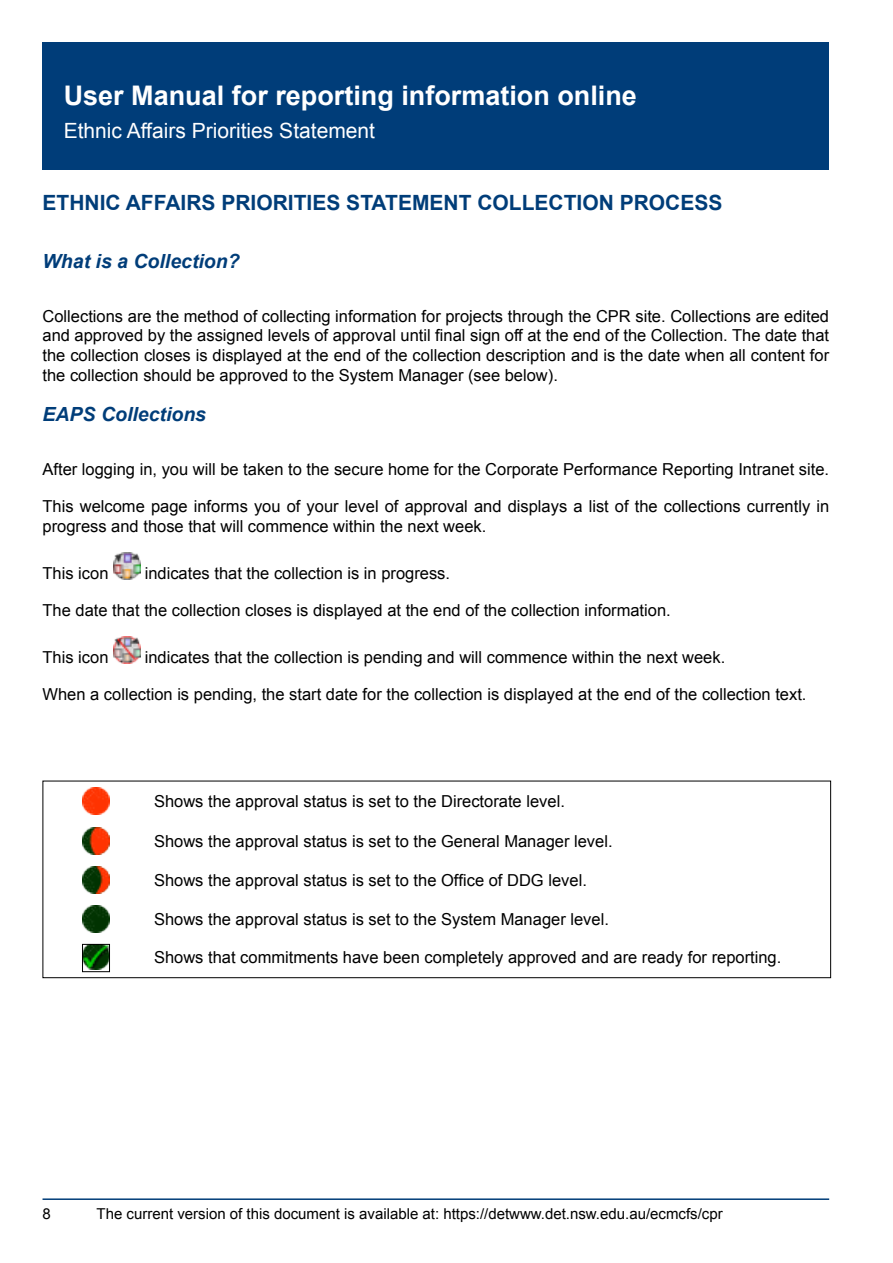
<style>
.page{position:relative;width:893px;height:1263px;background:#fff}
.page>*{position:absolute;margin:0;border:0;box-sizing:border-box;transform-origin:0 0}
.t1{font:700 27px "Arial";color:#fff}
.t2{font:700 21px "Arial";color:#003d79}
.t3{font:21px "Arial";color:#fff}
.t4{font:italic 700 19.5px "Arial";color:#003d79}
.t5{font:16.5px/19.8px "Arial";color:#000;text-align:justify}
.t6{font:15px "Arial";color:#000}
</style>
<div class="page">
<div style="left:43px;top:43px;width:786px;height:127px;background:#003d79"></div>
<hr style="left:43px;top:1198px;width:786px;height:2px;background:#003d79">
<img style="left:113px;top:552px;width:27px;height:27px">
<img style="left:113px;top:636px;width:27px;height:27px">
<img style="left:82px;top:788px;width:27px;height:27px">
<img style="left:82px;top:827px;width:27px;height:27px">
<img style="left:82px;top:866px;width:27px;height:27px">
<img style="left:82px;top:905px;width:27px;height:27px">
<div style="left:43px;top:781px;width:788px;height:197px;border:1px solid #000"></div>
<img style="left:84px;top:946px;width:24px;height:24px">
<div style="left:82px;top:944px;width:28px;height:28px;border:1px solid #000"></div>
<h1 class="t1" style="left:64px;top:77px;width:575px">User Manual for reporting information online</h1>
<p class="t3" style="left:64px;top:117px;width:313px">Ethnic Affairs Priorities Statement</p>
<p class="t2" style="left:43px;top:189px;width:402px">ETHNIC AFFAIRS PRIORITIES STATEMENT</p>
<p class="t2" style="left:477px;top:189px;width:247px">Collection process</p>
<p class="t4" style="left:43px;top:248px;width:199px">What is a Collection?</p>
<p class="t5" style="left:43px;top:306px;width:788px">Collections are the method of collecting information for projects through the CPR site. Collections are edited and approved by the assigned levels of approval until final sign off at the end of the Collection. The date that the collection closes is displayed at the end of the collection description and is the date when all content for the collection should be approved to the System Manager (see below).</p>
<p class="t4" style="left:43px;top:402px;width:165px">EAPS Collections</p>
<p class="t5" style="left:43px;top:460px;width:788px">After logging in, you will be taken to the secure home for the Corporate Performance Reporting Intranet site.</p>
<p class="t5" style="left:43px;top:496px;width:788px">This welcome page informs you of your level of approval and displays a list of the collections currently in progress and those that will commence within the next week.</p>
<p class="t5" style="left:43px;top:564px;width:68px">This icon</p>
<p class="t5" style="left:145px;top:564px;width:307px">indicates that the collection is in progress.</p>
<p class="t5" style="left:43px;top:600px;width:630px">The date that the collection closes is displayed at the end of the collection information.</p>
<p class="t5" style="left:43px;top:648px;width:68px">This icon</p>
<p class="t5" style="left:145px;top:648px;width:582px">indicates that the collection is pending and will commence within the next week.</p>
<p class="t5" style="left:43px;top:684px;width:765px">When a collection is pending, the start date for the collection is displayed at the end of the collection text.</p>
<p class="t5" style="left:154px;top:792px;width:412px">Shows the approval status is set to the Directorate level.</p>
<p class="t5" style="left:154px;top:831px;width:460px">Shows the approval status is set to the General Manager level.</p>
<p class="t5" style="left:154px;top:870px;width:434px">Shows the approval status is set to the Office of DDG level.</p>
<p class="t5" style="left:154px;top:909px;width:456px">Shows the approval status is set to the System Manager level.</p>
<p class="t5" style="left:154px;top:947px;width:629px">Shows that commitments have been completely approved and are ready for reporting.</p>
<p class="t6" style="left:43px;top:1203px;width:10px">8</p>
<p class="t6" style="left:97px;top:1203px;width:628px">The current version of this document is available at: https://detwww.det.nsw.edu.au/ecmcfs/cpr</p>
</div>
